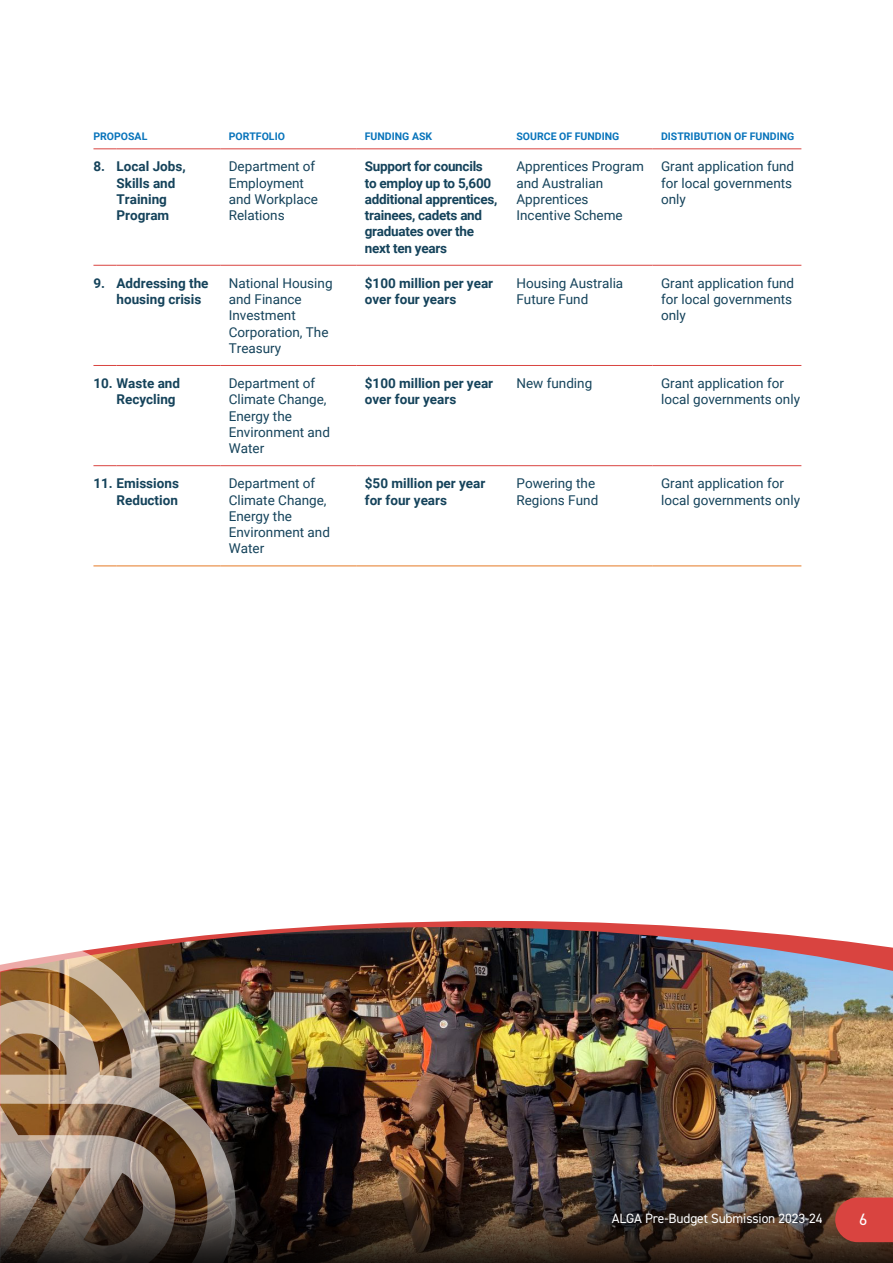
<style>
.page{position:relative;width:893px;height:1263px;background:#fff}
.page>*{position:absolute;margin:0;border:0;box-sizing:border-box;transform-origin:0 0}
.t1{font:16.5px "DIN2014";color:#fff}
.t2{font:13.5px/16.2px "Roboto";color:#15435b}
.t3{font:700 13.5px/16.2px "Roboto";color:#15435b}
.t4{font:700 13.5px/16.2px "Roboto";letter-spacing:-.02em;color:#15435b}
.t5{font:13.5px "DIN2014";letter-spacing:-.01em;color:#fff}
.t6{font:700 10.5px "Roboto";color:#0874bb}
</style>
<div class="page">
<img style="left:173px;top:927px;width:720px;height:243px">
<svg style="left:93px;top:566px;width:24px;height:1px"></svg>
<hr style="left:117px;top:566px;width:103px;height:1px;background:#e57a25">
<hr style="left:220px;top:566px;width:136px;height:1px;background:#e57a25">
<hr style="left:356px;top:566px;width:152px;height:1px;background:#e57a25">
<hr style="left:508px;top:566px;width:145px;height:1px;background:#e57a25">
<hr style="left:653px;top:566px;width:148px;height:1px;background:#e57a25">
<svg style="left:93px;top:149px;width:24px;height:1px"></svg>
<hr style="left:117px;top:149px;width:103px;height:1px;background:#d94440">
<hr style="left:220px;top:149px;width:136px;height:1px;background:#d94440">
<hr style="left:356px;top:149px;width:152px;height:1px;background:#d94440">
<hr style="left:508px;top:149px;width:145px;height:1px;background:#d94440">
<hr style="left:653px;top:149px;width:148px;height:1px;background:#d94440">
<svg style="left:93px;top:265px;width:24px;height:1px"></svg>
<hr style="left:117px;top:265px;width:103px;height:1px;background:#d94440">
<hr style="left:220px;top:265px;width:136px;height:1px;background:#d94440">
<hr style="left:356px;top:265px;width:152px;height:1px;background:#d94440">
<hr style="left:508px;top:265px;width:145px;height:1px;background:#d94440">
<hr style="left:653px;top:265px;width:148px;height:1px;background:#d94440">
<svg style="left:93px;top:365px;width:24px;height:1px"></svg>
<hr style="left:117px;top:365px;width:103px;height:1px;background:#d94440">
<hr style="left:220px;top:365px;width:136px;height:1px;background:#d94440">
<hr style="left:356px;top:365px;width:152px;height:1px;background:#d94440">
<hr style="left:508px;top:365px;width:145px;height:1px;background:#d94440">
<hr style="left:653px;top:365px;width:148px;height:1px;background:#d94440">
<svg style="left:93px;top:465px;width:24px;height:1px"></svg>
<hr style="left:117px;top:465px;width:103px;height:1px;background:#d94440">
<hr style="left:220px;top:465px;width:136px;height:1px;background:#d94440">
<hr style="left:356px;top:465px;width:152px;height:1px;background:#d94440">
<hr style="left:508px;top:465px;width:145px;height:1px;background:#d94440">
<hr style="left:653px;top:465px;width:148px;height:1px;background:#d94440">
<img style="left:0;top:939px;width:237px;height:231px">
<img style="left:0;top:1170px;width:893px;height:93px">
<svg style="left:835px;top:1197px;width:58px;height:45px;background:#cc433e"></svg>
<p class="t6" style="left:93px;top:132px;width:55px">PROPOSAL</p>
<p class="t6" style="left:229px;top:132px;width:58px">PORTFOLIO</p>
<p class="t6" style="left:365px;top:132px;width:69px">FUNDING ASK</p>
<p class="t6" style="left:516px;top:132px;width:104px">SOURCE OF FUNDING</p>
<p class="t6" style="left:661px;top:132px;width:135px">DISTRIBUTION OF FUNDING</p>
<p class="t3" style="left:117px;top:159px;width:71px;text-indent:-23px">8. Local Jobs,<br>Skills and<br>Training<br>Program</p>
<p class="t2" style="left:229px;top:159px;width:91px">Department of<br>Employment and Workplace<br>Relations</p>
<p class="t4" style="left:365px;top:159px;width:134px">Support for councils to employ up to 5,600 additional apprentices, trainees, cadets and graduates over the next ten years</p>
<p class="t2" style="left:516px;top:159px;width:129px">Apprentices Program and Australian<br>Apprentices<br>Incentive Scheme</p>
<p class="t2" style="left:661px;top:159px;width:135px">Grant application fund for local governments only</p>
<p class="t3" style="left:117px;top:276px;width:94px;text-indent:-23px">9. Addressing the housing crisis</p>
<p class="t2" style="left:229px;top:276px;width:105px">National Housing and Finance<br>Investment<br>Corporation, The<br>Treasury</p>
<p class="t3" style="left:365px;top:276px;width:130px">$100 million per year over four years</p>
<p class="t2" style="left:516px;top:276px;width:108px">Housing Australia<br>Future Fund</p>
<p class="t2" style="left:661px;top:276px;width:135px">Grant application fund for local governments only</p>
<p class="t3" style="left:117px;top:376px;width:65px;text-indent:-23px">10. Waste and<br>Recycling</p>
<p class="t2" style="left:229px;top:376px;width:103px">Department of<br>Climate Change,<br>Energy the<br>Environment and<br>Water</p>
<p class="t3" style="left:365px;top:376px;width:130px">$100 million per year over four years</p>
<p class="t2" style="left:516px;top:376px;width:77px">New funding</p>
<p class="t2" style="left:661px;top:376px;width:140px">Grant application for local governments only</p>
<p class="t3" style="left:93px;top:476px;width:87px;text-align:right">11. Emissions<br>Reduction</p>
<p class="t2" style="left:229px;top:476px;width:103px">Department of<br>Climate Change,<br>Energy the<br>Environment and<br>Water</p>
<p class="t3" style="left:365px;top:476px;width:122px">$50 million per year for four years</p>
<p class="t2" style="left:516px;top:476px;width:83px">Powering the<br>Regions Fund</p>
<p class="t2" style="left:661px;top:476px;width:140px">Grant application for local governments only</p>
<p class="t5" style="left:612px;top:1213px;width:212px">ALGA Pre-Budget Submission 2023-24</p>
<p class="t1" style="left:859px;top:1214px;width:10px">6</p>
</div>
